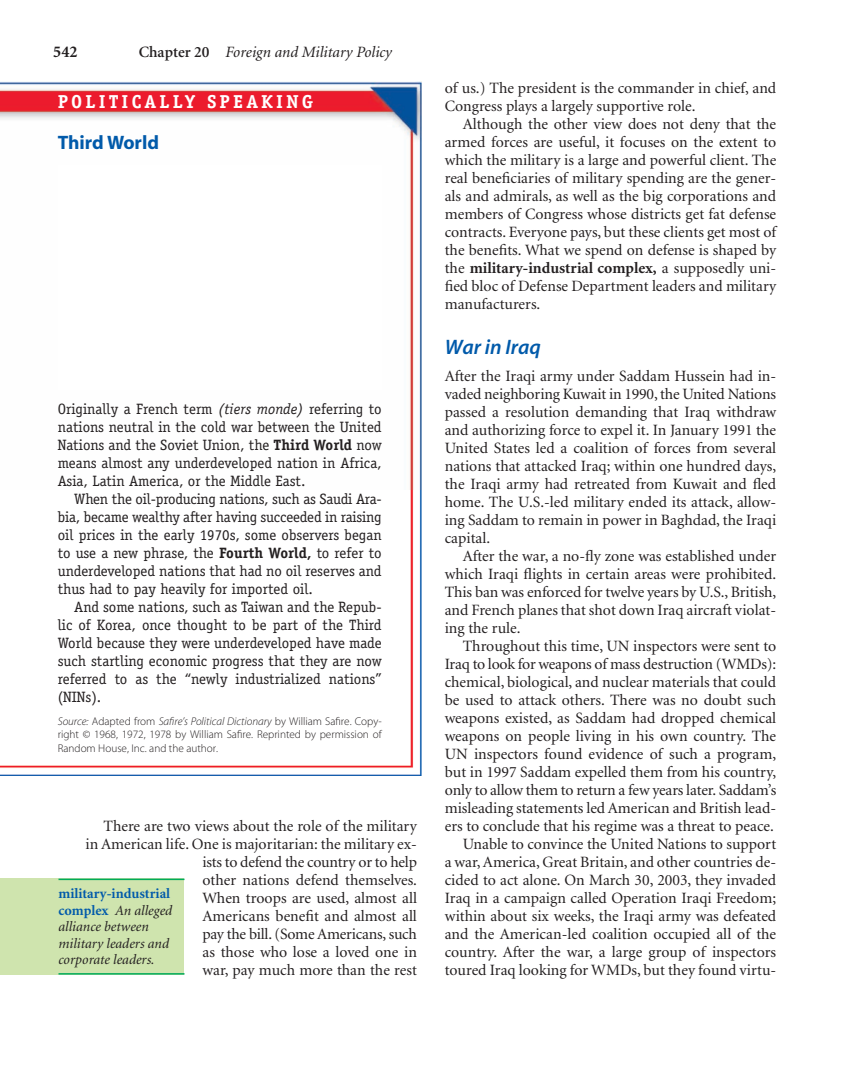
<style>
.page{position:relative;width:864px;height:1080px;background:#fff}
.page>*{position:absolute;margin:0;border:0;box-sizing:border-box;transform-origin:0 0}
.t1{font:21px "Myriad Sem Itl";color:#015aaa}
.t2{font:700 19.5px "Myriad";color:#015aaa}
.t3{font:700 18.75px "Officina Serif";letter-spacing:.165em;color:#fff}
.t4{font:700 16.5px "Minion";color:#231f20}
.t5{font:15.75px/18px "Minion";color:#231f20;text-align:right}
.t6{font:700 15.75px "Minion";color:#231f20}
.t7{font:italic 15.75px "Minion";color:#231f20}
.t8{font:15px "Officina Serif";color:#231f20}
.t9{font:italic 14.25px/16.5px "Minion";color:#231f20}
.t10{font:11.25px/13.5px "Myriad Lig";color:#231f20;text-align:justify}
.s1{font-weight:600;font-style:normal}
.s2{font-style:italic}
.s3{font-weight:700}
.s4{font-family:"Myriad Lig Itl"}
.s5{font-weight:700;font-style:normal;color:#015aaa}
.s6{font-weight:400}
</style>
<div class="page">
<img style="left:0;top:81px;width:422px;height:409px">
<img style="left:0;top:490px;width:422px;height:285px">
<div style="left:58px;top:165px;width:324px;height:225px;background:#fff"></div>
<div style="left:0;top:879px;width:184px;height:96px;background:#cfe4ae"></div>
<hr style="left:58px;top:879px;width:126px;height:1px;background:#00ab5b">
<hr style="left:58px;top:973px;width:126px;height:2px;background:#00ab5b">
<p class="t4" style="left:53px;top:45px;width:26px">542</p>
<p class="t7" style="left:139px;top:46px;width:255px"><span class="s1">Chapter 20</span> Foreign and Military Policy</p>
<p class="t3" style="left:58px;top:95px;width:257px">POLITICALLY SPEAKING</p>
<p class="t2" style="left:58px;top:135px;width:103px">Third World</p>
<p class="t8" style="left:58px;top:403px;width:325px">Originally a French term <span class="s2">(tiers monde)</span> referring to</p>
<p class="t8" style="left:58px;top:421px;width:325px">nations neutral in the cold war between the United</p>
<p class="t8" style="left:58px;top:439px;width:326px">Nations and the Soviet Union, the <span class="s3">Third World</span> now</p>
<p class="t8" style="left:58px;top:457px;width:325px">means almost any underdeveloped nation in Africa,</p>
<p class="t8" style="left:58px;top:475px;width:249px">Asia, Latin America, or the Middle East.</p>
<p class="t8" style="left:74px;top:493px;width:309px">When the oil-producing nations, such as Saudi Ara-</p>
<p class="t8" style="left:58px;top:511px;width:325px">bia, became wealthy after having succeeded in raising</p>
<p class="t8" style="left:58px;top:529px;width:325px">oil prices in the early 1970s, some observers began</p>
<p class="t8" style="left:58px;top:547px;width:325px">to use a new phrase, the <span class="s3">Fourth World,</span> to refer to</p>
<p class="t8" style="left:58px;top:565px;width:325px">underdeveloped nations that had no oil reserves and</p>
<p class="t8" style="left:58px;top:583px;width:257px">thus had to pay heavily for imported oil.</p>
<p class="t8" style="left:74px;top:601px;width:309px">And some nations, such as Taiwan and the Repub-</p>
<p class="t8" style="left:58px;top:619px;width:325px">lic of Korea, once thought to be part of the Third</p>
<p class="t8" style="left:58px;top:637px;width:325px">World because they were underdeveloped have made</p>
<p class="t8" style="left:58px;top:655px;width:325px">such startling economic progress that they are now</p>
<p class="t8" style="left:58px;top:673px;width:325px">referred to as the “newly industrialized nations”</p>
<p class="t8" style="left:58px;top:691px;width:45px">(NINs).</p>
<p class="t10" style="left:58px;top:715px;width:326px"><span class="s4">Source:</span> Adapted from <span class="s4">Safire’s Political Dictionary</span> by William Safire. Copy&shy;right © 1968, 1972, 1978 by William Safire. Reprinted by permission of Random House, Inc. and the author.</p>
<p class="t5" style="left:85px;top:818px;width:333px">There are two views about the role of the military<br>in American life. One is majoritarian: the military ex&shy;ists to defend the country or to help<br>other nations defend themselves.<br>When troops are used, almost all<br>Americans benefit and almost all<br>pay the bill. (Some Americans, such<br>as those who lose a loved one in<br>war, pay much more than the rest</p>
<p class="t9" style="left:58px;top:887px;width:115px"><span class="s5">military-industrial complex</span> An alleged alliance between military leaders and corporate leaders.</p>
<p class="t5" style="left:445px;top:80px;width:333px">of us.) The president is the commander in chief, and</p>
<p class="t5" style="left:445px;top:98px;width:252px">Congress plays a largely supportive role.</p>
<p class="t5" style="left:463px;top:116px;width:315px">Although the other view does not deny that the</p>
<p class="t5" style="left:445px;top:134px;width:333px">armed forces are useful, it focuses on the extent to</p>
<p class="t5" style="left:445px;top:152px;width:333px">which the military is a large and powerful client. The</p>
<p class="t5" style="left:445px;top:170px;width:333px">real beneficiaries of military spending are the gener-</p>
<p class="t5" style="left:445px;top:188px;width:333px">als and admirals, as well as the big corporations and</p>
<p class="t5" style="left:445px;top:206px;width:333px">members of Congress whose districts get fat defense</p>
<p class="t5" style="left:445px;top:224px;width:333px">contracts. Everyone pays, but these clients get most of</p>
<p class="t5" style="left:445px;top:242px;width:333px">the benefits. What we spend on defense is shaped by</p>
<p class="t6" style="left:445px;top:261px;width:333px"><span class="s6">the</span> military-industrial complex, <span class="s6">a supposedly uni-</span></p>
<p class="t5" style="left:445px;top:278px;width:333px">fied bloc of Defense Department leaders and military</p>
<p class="t5" style="left:445px;top:296px;width:97px">manufacturers.</p>
<p class="t1" style="left:445px;top:339px;width:98px">War in Iraq</p>
<p class="t5" style="left:445px;top:368px;width:333px">After the Iraqi army under Saddam Hussein had in-</p>
<p class="t5" style="left:445px;top:386px;width:333px">vaded neighboring Kuwait in 1990, the United Nations</p>
<p class="t5" style="left:445px;top:404px;width:333px">passed a resolution demanding that Iraq withdraw</p>
<p class="t5" style="left:445px;top:422px;width:333px">and authorizing force to expel it. In January 1991 the</p>
<p class="t5" style="left:445px;top:440px;width:333px">United States led a coalition of forces from several</p>
<p class="t5" style="left:445px;top:458px;width:333px">nations that attacked Iraq; within one hundred days,</p>
<p class="t5" style="left:445px;top:476px;width:333px">the Iraqi army had retreated from Kuwait and fled</p>
<p class="t5" style="left:445px;top:494px;width:333px">home. The U.S.-led military ended its attack, allow-</p>
<p class="t5" style="left:445px;top:512px;width:333px">ing Saddam to remain in power in Baghdad, the Iraqi</p>
<p class="t5" style="left:445px;top:530px;width:47px">capital.</p>
<p class="t5" style="left:463px;top:548px;width:315px">After the war, a no-fly zone was established under</p>
<p class="t5" style="left:445px;top:566px;width:333px">which Iraqi flights in certain areas were prohibited.</p>
<p class="t5" style="left:445px;top:584px;width:333px">This ban was enforced for twelve years by U.S., British,</p>
<p class="t5" style="left:445px;top:602px;width:333px">and French planes that shot down Iraq aircraft violat-</p>
<p class="t5" style="left:445px;top:620px;width:77px">ing the rule.</p>
<p class="t5" style="left:463px;top:638px;width:315px">Throughout this time, UN inspectors were sent to</p>
<p class="t5" style="left:445px;top:656px;width:333px">Iraq to look for weapons of mass destruction (WMDs):</p>
<p class="t5" style="left:445px;top:674px;width:333px">chemical, biological, and nuclear materials that could</p>
<p class="t5" style="left:445px;top:692px;width:333px">be used to attack others. There was no doubt such</p>
<p class="t5" style="left:445px;top:710px;width:333px">weapons existed, as Saddam had dropped chemical</p>
<p class="t5" style="left:445px;top:728px;width:333px">weapons on people living in his own country. The</p>
<p class="t5" style="left:445px;top:746px;width:333px">UN inspectors found evidence of such a program,</p>
<p class="t5" style="left:445px;top:764px;width:333px">but in 1997 Saddam expelled them from his country,</p>
<p class="t5" style="left:445px;top:782px;width:333px">only to allow them to return a few years later. Saddam’s</p>
<p class="t5" style="left:445px;top:800px;width:333px">misleading statements led American and British lead-</p>
<p class="t5" style="left:445px;top:818px;width:331px">ers to conclude that his regime was a threat to peace.</p>
<p class="t5" style="left:463px;top:836px;width:315px">Unable to convince the United Nations to support</p>
<p class="t5" style="left:445px;top:854px;width:333px">a war, America, Great Britain, and other countries de-</p>
<p class="t5" style="left:445px;top:872px;width:333px">cided to act alone. On March 30, 2003, they invaded</p>
<p class="t5" style="left:445px;top:890px;width:333px">Iraq in a campaign called Operation Iraqi Freedom;</p>
<p class="t5" style="left:445px;top:908px;width:333px">within about six weeks, the Iraqi army was defeated</p>
<p class="t5" style="left:445px;top:926px;width:333px">and the American-led coalition occupied all of the</p>
<p class="t5" style="left:445px;top:944px;width:333px">country. After the war, a large group of inspectors</p>
<p class="t5" style="left:445px;top:962px;width:333px">toured Iraq looking for WMDs, but they found virtu-</p>
</div>
